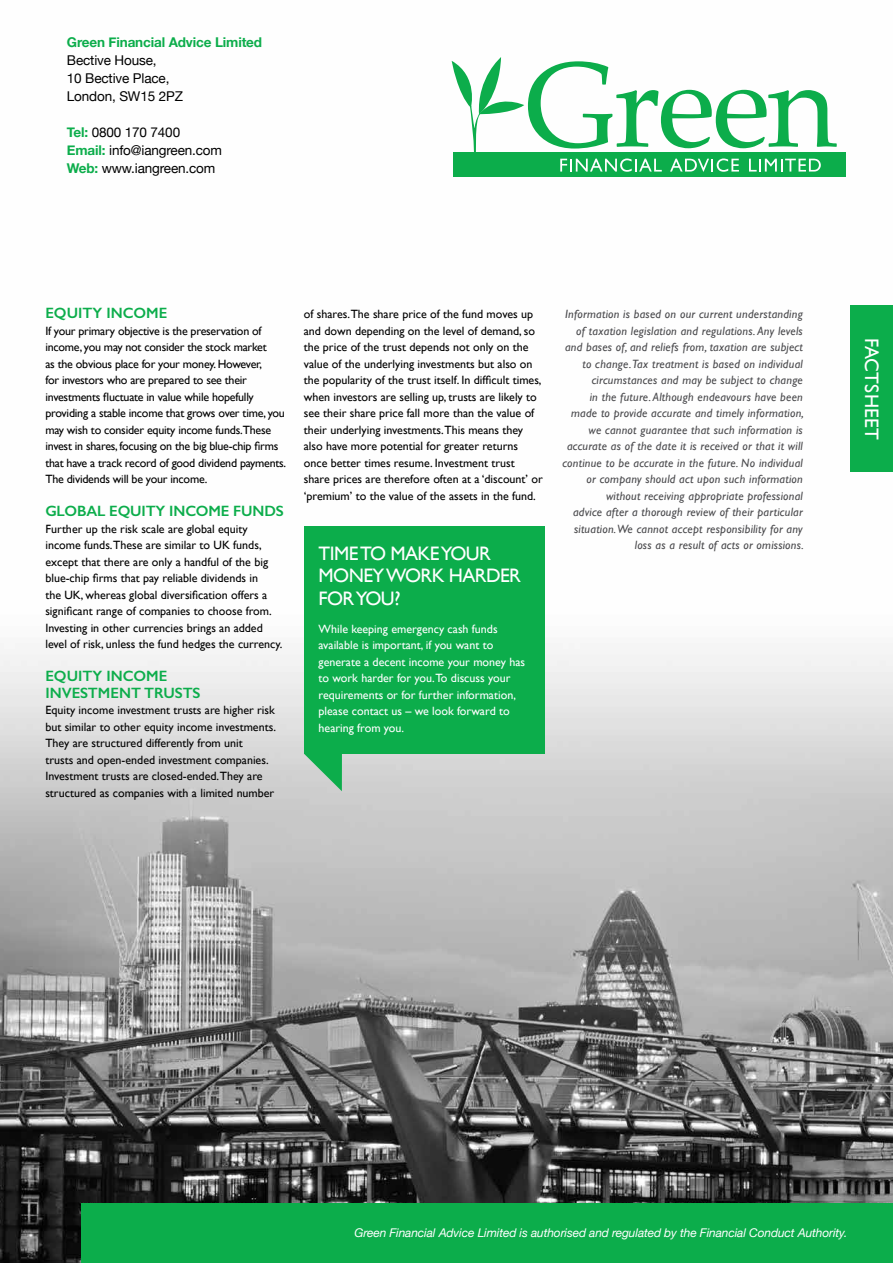
<style>
.page{position:relative;width:893px;height:1263px;background:#fff}
.page>*{position:absolute;margin:0;border:0;box-sizing:border-box;transform-origin:0 0}
.t1{font:19.5px/22.5px "Gill Sans";letter-spacing:-.03em;color:#fff}
.t2{font:19.5px "Gill Sans";letter-spacing:.01em;color:#fff}
.t3{font:600 15px/16.5px "Gill Sans";color:#0cad4b}
.t4{font:13.5px/18px "Helvetica Neue";letter-spacing:-.01em;color:#000}
.t5{font:700 13.5px "Helvetica Neue";letter-spacing:-.01em;color:#0cad4b}
.t6{font:12px/16.5px "Gill Sans";color:#000}
.t7{font:italic 12px/16.5px "Gill Sans";letter-spacing:.02em;color:#4a4a4d;text-align:right}
.t8{font:12px/16.5px "Gill Sans";letter-spacing:-.02em;color:#000}
.t9{font:12px/16.5px "Gill Sans";color:#fff}
.t10{font:italic 12px "Helvetica Neue";letter-spacing:-.01em;color:#fff}
.s1{font-weight:700;color:#0cad4b}
</style>
<div class="page">
<img style="left:0;top:61px;width:893px;height:1202px">
<div style="left:850px;top:306px;width:43px;height:166px;background:#0cad4b"></div>
<svg style="left:304px;top:753px;width:38px;height:38px"></svg>
<div style="left:304px;top:526px;width:240px;height:227px;background:#0cad4b"></div>
<div style="left:82px;top:1203px;width:811px;height:60px;background:#0cad4b"></div>
<div style="left:453px;top:152px;width:392px;height:24px;background:#0cad4b"></div>
<svg style="left:452px;top:57px;width:385px;height:115px"></svg>
<p class="t5" style="left:67px;top:34px;width:197px">Green Financial Advice Limited</p>
<p class="t4" style="left:67px;top:51px;width:118px">Bective House,<br>10 Bective Place,<br>London, SW15 2PZ</p>
<p class="t4" style="left:67px;top:123px;width:157px"><span class="s1">Tel:</span> 0800 170 7400<br><span class="s1">Email:</span> info@iangreen.com<br><span class="s1">Web:</span> www.iangreen.com</p>
<p class="t3" style="left:45px;top:305px;width:123px">EQUITY INCOME</p>
<p class="t8" style="left:45px;top:322px;width:242px">If your primary objective is the preservation of income, you may not consider the stock market<br>as the obvious place for your money. However,<br>for investors who are prepared to see their investments fluctuate in value while hopefully providing a stable income that grows over time, you may wish to consider equity income funds.These invest in shares, focusing on the big blue-chip firms that have a track record of good dividend payments.<br>The dividends will be your income.</p>
<p class="t3" style="left:45px;top:503px;width:240px">GLOBAL EQUITY INCOME FUNDS</p>
<p class="t6" style="left:45px;top:520px;width:238px">Further up the risk scale are global equity income funds.These are similar to UK funds, except that there are only a handful of the big blue-chip firms that pay reliable dividends in<br>the UK, whereas global diversification offers a significant range of companies to choose from.<br>Investing in other currencies brings an added level of risk, unless the fund hedges the currency.</p>
<p class="t3" style="left:45px;top:668px;width:157px">EQUITY INCOME<br>INVESTMENT TRUSTS</p>
<p class="t6" style="left:45px;top:702px;width:232px">Equity income investment trusts are higher risk but similar to other equity income investments.<br>They are structured differently from unit<br>trusts and open-ended investment companies.<br>Investment trusts are closed-ended.They are structured as companies with a limited number</p>
<p class="t6" style="left:304px;top:306px;width:241px">of shares.The share price of the fund moves up and down depending on the level of demand, so the price of the trust depends not only on the value of the underlying investments but also on the popularity of the trust itself. In difficult times, when investors are selling up, trusts are likely to see their share price fall more than the value of their underlying investments.This means they also have more potential for greater returns once better times resume. Investment trust share prices are therefore often at a ‘discount’ or ‘premium’ to the value of the assets in the fund.</p>
<p class="t7" style="left:562px;top:306px;width:243px">Information is based on our current understanding of taxation legislation and regulations. Any levels and bases of, and reliefs from, taxation are subject to change. Tax treatment is based on individual circumstances and may be subject to change<br>in the future. Although endeavours have been made to provide accurate and timely information, we cannot guarantee that such information is accurate as of the date it is received or that it will continue to be accurate in the future. No individual or company should act upon such information without receiving appropriate professional<br>advice after a thorough review of their particular situation. We cannot accept responsibility for any loss as a result of acts or omissions.</p>
<h1 class="t1" style="left:319px;top:542px;width:204px">TIME TO MAKE YOUR<br>MONEY WORK HARDER<br>FOR YOU?</h1>
<p class="t9" style="left:319px;top:620px;width:208px">While keeping emergency cash funds available is important, if you want to generate a decent income your money has to work harder for you.To discuss your requirements or for further information, please contact us – we look forward to hearing from you.</p>
<h1 class="t2" style="left:883px;top:338px;width:104px;rotate:90deg">FACTSHEET</h1>
<p class="t10" style="left:354px;top:1226px;width:494px">Green Financial Advice Limited is authorised and regulated by the Financial Conduct Authority.</p>
</div>
